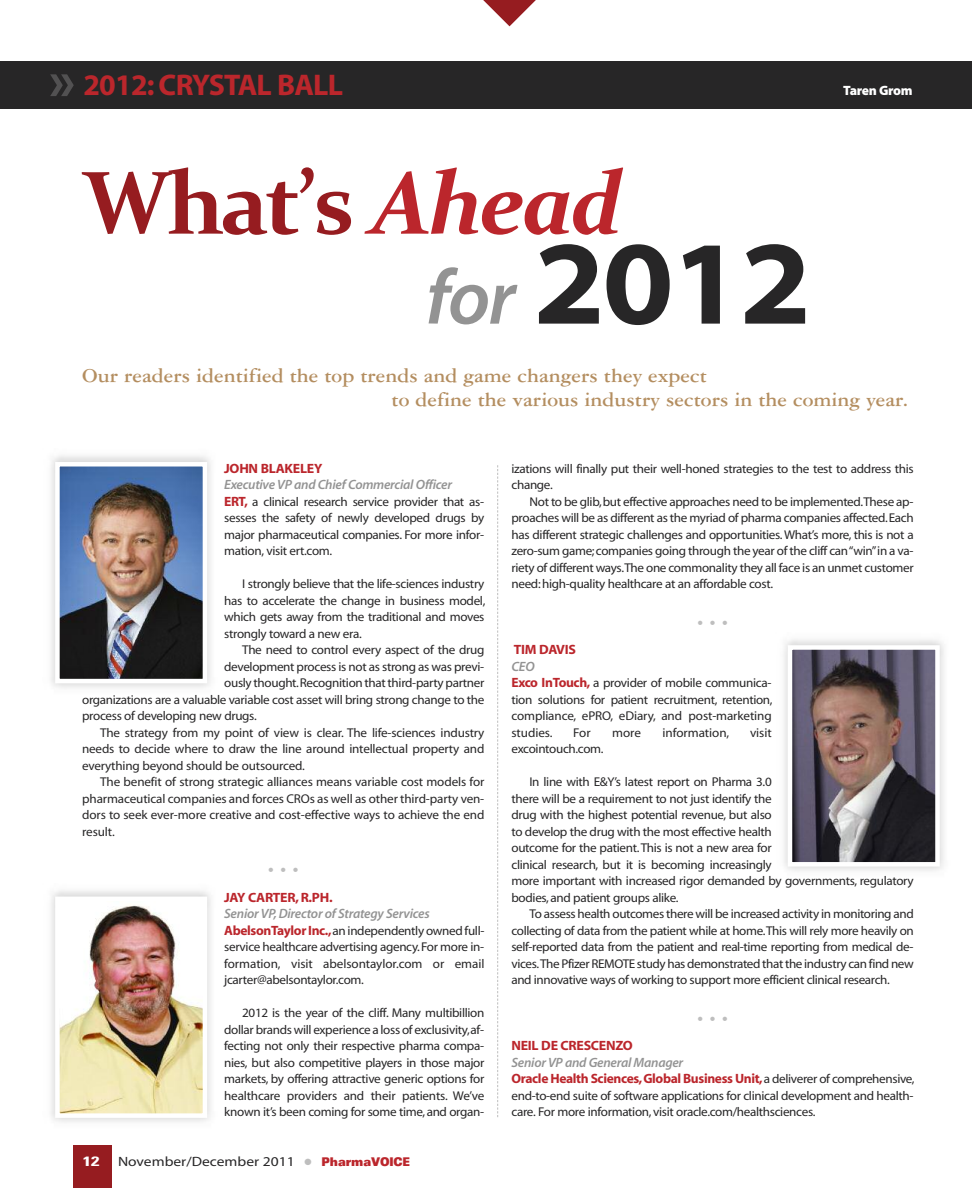
<style>
.page{position:relative;width:972px;height:1188px;background:#fff}
.page>*{position:absolute;margin:0;border:0;box-sizing:border-box;transform-origin:0 0}
.t1{font:120px "Myriad MM 215 wt 700 wd";color:#272627}
.t2{font:700 90px "Constantia";color:#961c20}
.t3{font:30px "Myriad MM 700 wt 600 wd";letter-spacing:-.025em;color:#bb262c}
.t4{font:700 21px/24px "Garamond Three";color:#b48e60}
.t5{font:18px "Myriad MM 565 wt 600 wd";color:#bebebe}
.t6{font:13.5px "Myriad MM 700 wt 600 wd";letter-spacing:-.025em;color:#bb262c}
.t7{font:13.5px "Myriad MM It 565 wt 600 wd";letter-spacing:-.02em;color:#939393}
.t8{font:13.5px "Myriad MM 400 wt 600 wd";color:#272627;scale:1.15 1}
.t9{font:13.5px "Myriad MM 830 wt 300 wd";letter-spacing:-.025em;color:#fff}
.t10{font:700 condensed 13.5px "Univers";color:#fff;scale:1.4 1}
.t11{font:12.75px/16.5px "Myriad MM 400 wt 600 wd";letter-spacing:-.025em;color:#272627;text-align:justify}
.t12{font:12.75px "Myriad MM 400 wt 600 wd";letter-spacing:-.005em;color:#272627}
.s1{font-size:57px;color:#525152}
.s2{font-style:italic;color:#bb262c}
.s3{font-family:"Myriad MM It 565 wt 600 wd";font-size:78px;color:#939393}
.s4{font-family:"Myriad MM 700 wt 600 wd";font-size:13.5px;color:#bb262c}
.s5{color:#bebebe}
.s6{font-family:"Univers";font-weight:900;font-stretch:expanded;font-size:12px;color:#bb262c}
.s7{font-family:"Myriad MM 400 wt 600 wd";font-size:12.75px;color:#272627}
</style>
<div class="page">
<div style="left:73px;top:1145px;width:39px;height:43px;background:#961c20"></div>
<img style="left:60px;top:467px;width:142px;height:211px">
<div style="left:55px;top:462px;width:152px;height:221px;border:4px solid #fff"></div>
<img style="left:60px;top:902px;width:142px;height:211px">
<img style="left:793px;top:650px;width:142px;height:212px">
<div style="left:788px;top:645px;width:152px;height:222px;border:4px solid #fff"></div>
<svg style="left:483px;top:0;width:53px;height:26px"></svg>
<svg style="left:497px;top:465px;width:1px;height:652px"></svg>
<div style="left:0;top:62px;width:972px;height:47px;background:#272627"></div>
<h3 class="t3" style="left:49px;top:73px;width:296px"><span class="s1">»</span> 2012:CRYSTAL BALL</h3>
<p class="t9" style="left:843px;top:85px;width:71px">Taren Grom</p>
<h2 class="t2" style="left:82px;top:148px;width:542px">What’s <span class="s2">Ahead</span></h2>
<h1 class="t1" style="left:426px;top:238px;width:387px"><span class="s3">for</span> 2012</h1>
<h3 class="t4" style="left:391px;top:366px;width:518px;text-indent:-309px">Our readers identified the top trends and game changers they expect<br>to define the various industry sectors in the coming year.</h3>
<p class="t6" style="left:224px;top:463px;width:100px">JOHN BLAKELEY</p>
<p class="t7" style="left:224px;top:480px;width:229px">Executive VP and Chief Commercial Officer</p>
<p class="t11" style="left:224px;top:494px;width:262px"><span class="s4">ERT,</span> a clinical research service provider that as&shy;sesses the safety of newly developed drugs by major pharmaceutical companies. For more infor&shy;mation, visit ert.com.</p>
<p class="t11" style="left:224px;top:577px;width:263px;text-indent:18px">I strongly believe that the life-sciences industry has to accelerate the change in business model, which gets away from the traditional and moves strongly toward a new era.</p>
<p class="t11" style="left:242px;top:643px;width:244px">The need to control every aspect of the drug</p>
<p class="t11" style="left:224px;top:659px;width:261px">development process is not as strong as was previ-</p>
<p class="t11" style="left:224px;top:676px;width:262px">ously thought.Recognition that third-party partner</p>
<p class="t11" style="left:82px;top:692px;width:404px">organizations are a valuable variable cost asset will bring strong change to the</p>
<p class="t11" style="left:82px;top:709px;width:176px">process of developing new drugs.</p>
<p class="t11" style="left:100px;top:725px;width:386px">The strategy from my point of view is clear. The life-sciences industry</p>
<p class="t11" style="left:82px;top:742px;width:404px">needs to decide where to draw the line around intellectual property and</p>
<p class="t11" style="left:82px;top:758px;width:224px">everything beyond should be outsourced.</p>
<p class="t11" style="left:100px;top:775px;width:386px">The benefit of strong strategic alliances means variable cost models for</p>
<p class="t11" style="left:82px;top:791px;width:404px">pharmaceutical companies and forces CROs as well as other third-party ven-</p>
<p class="t11" style="left:82px;top:808px;width:404px">dors to seek ever-more creative and cost-effective ways to achieve the end</p>
<p class="t11" style="left:82px;top:824px;width:34px">result.</p>
<h3 class="t5" style="left:268px;top:864px;width:32px">•••</h3>
<p class="t6" style="left:224px;top:892px;width:110px">JAY CARTER,R.PH.</p>
<p class="t7" style="left:224px;top:909px;width:207px">Senior VP,Director of Strategy Services</p>
<p class="t11" style="left:224px;top:923px;width:262px"><span class="s4">AbelsonTaylorInc.,</span>an independently owned full&shy;service healthcare advertising agency.For more in&shy;formation, visit abelsontaylor.com or email jcarter@abelsontaylor.com.</p>
<p class="t11" style="left:224px;top:1006px;width:262px;text-indent:18px">2012 is the year of the cliff. Many multibillion dollar brands will experience a loss of exclusivity,af&shy;fecting not only their respective pharma compa&shy;nies, but also competitive players in those major markets, by offering attractive generic options for healthcare providers and their patients. We’ve known it’s been coming for some time,and organ-</p>
<p class="t10" style="left:83px;top:1156px;width:13px">12</p>
<p class="t8" style="left:118px;top:1156px;width:256px">November/December 2011 <span class="s5">●</span> <span class="s6">PharmaVOICE</span></p>
<p class="t11" style="left:511px;top:461px;width:404px">izations will finally put their well-honed strategies to the test to address this change.</p>
<p class="t11" style="left:511px;top:494px;width:404px;text-indent:18px">Not to be glib,but effective approaches need to be implemented.These ap&shy;proaches will be as different as the myriad of pharma companies affected.Each has different strategic challenges and opportunities.What’s more, this is not a zero-sum game;companies going through the year of the cliff can“win”in a va&shy;riety of different ways.The one commonality they all face is an unmet customer need:high-quality healthcare at an affordable cost.</p>
<h3 class="t5" style="left:697px;top:616px;width:32px">•••</h3>
<p class="t6" style="left:514px;top:645px;width:64px">TIM DAVIS</p>
<p class="t7" style="left:511px;top:661px;width:25px">CEO</p>
<p class="t11" style="left:511px;top:676px;width:263px"><span class="s4">Exco InTouch,</span> a provider of mobile communica&shy;tion solutions for patient recruitment, retention, compliance, ePRO, eDiary, and post-marketing studies.</p>
<p class="t11" style="left:573px;top:725px;width:19px">For</p>
<p class="t11" style="left:612px;top:725px;width:30px">more</p>
<p class="t12" style="left:663px;top:728px;width:68px">information,</p>
<p class="t11" style="left:750px;top:725px;width:23px">visit</p>
<p class="t11" style="left:511px;top:742px;width:94px">excointouch.com.</p>
<p class="t11" style="left:511px;top:775px;width:404px;text-align:left;text-indent:18px">In line with E&amp;Y’s latest report on Pharma 3.0<br>there will be a requirement to not just identify the<br>drug with the highest potential revenue, but also<br>to develop the drug with the most effective health<br>outcome for the patient.This is not a new area for<br>clinical research, but it is becoming increasingly<br>more important with increased rigor demanded by governments, regulatory bodies,and patient groups alike.</p>
<p class="t11" style="left:511px;top:907px;width:404px;text-indent:18px">To assess health outcomes there will be increased activity in monitoring and collecting of data from the patient while at home.This will rely more heavily on self-reported data from the patient and real-time reporting from medical de&shy;vices.The Pfizer REMOTE study has demonstrated that the industry can find new and innovative ways of working to support more efficient clinical research.</p>
<h3 class="t5" style="left:697px;top:1012px;width:32px">•••</h3>
<p class="t6" style="left:511px;top:1041px;width:123px">NEIL DE CRESCENZO</p>
<p class="t7" style="left:511px;top:1057px;width:173px">Senior VP and General Manager</p>
<p class="t6" style="left:511px;top:1074px;width:405px">Oracle Health Sciences,Global Business Unit,<span class="s7">a deliverer of comprehensive,</span></p>
<p class="t11" style="left:511px;top:1088px;width:403px">end-to-end suite of software applications for clinical development and health&shy;care. For more information,visit oracle.com/healthsciences.</p>
</div>
